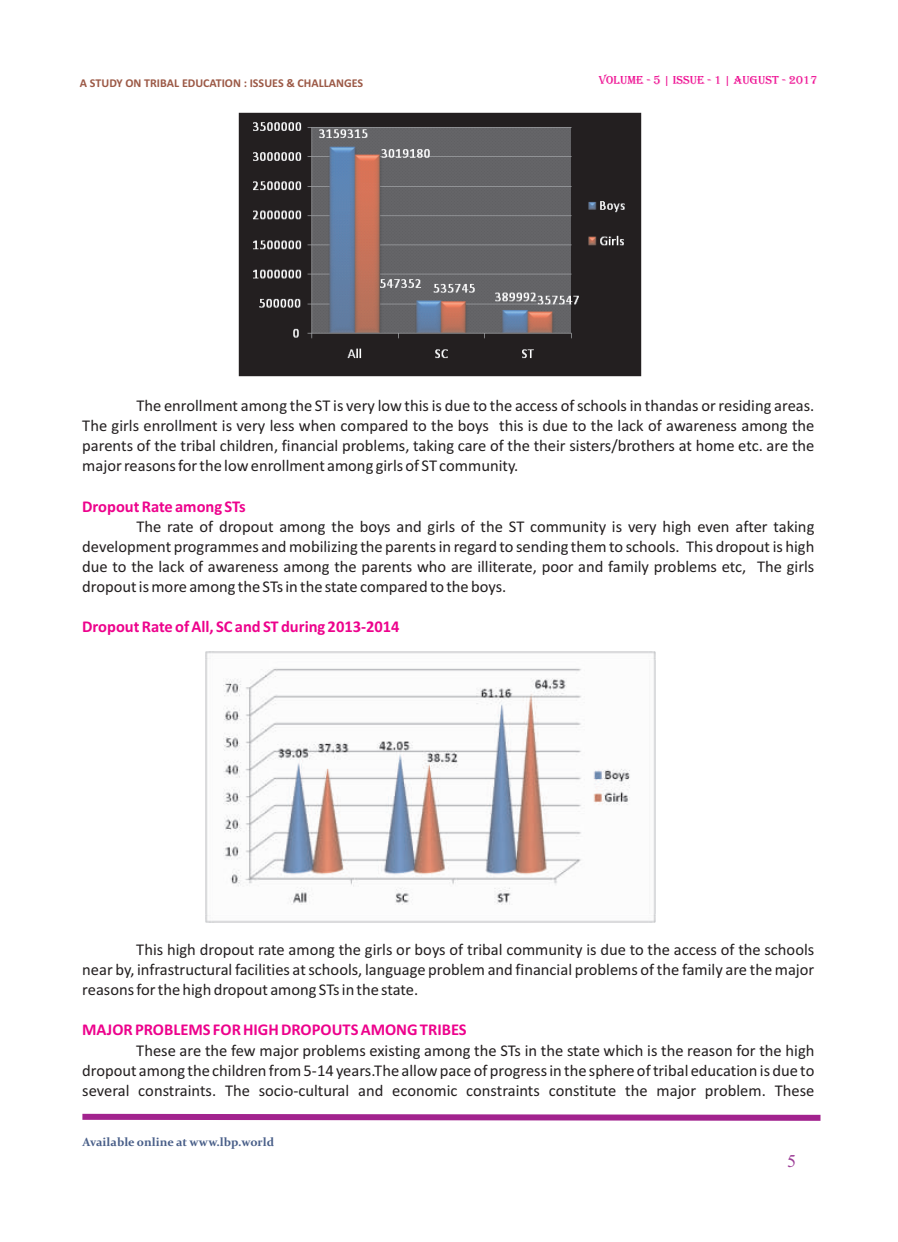
<style>
.page{position:relative;width:898px;height:1242px;background:#fff}
.page>*{position:absolute;margin:0;border:0;box-sizing:border-box;transform-origin:0 0}
.t1{font:18px "Times New Roman";color:#9c3d96}
.t2{font:16.5px/20.1px "Calibri";color:#231f20;text-align:justify}
.t3{font:700 16.5px "Calibri";color:#ed028c}
.t4{font:700 12px "Calibri";color:#9c5946}
.t5{font:700 12px "Constantia";color:#485e88}
.t6{font:12px "Algerian";color:#ed028c}
</style>
<div class="page">
<svg style="left:82px;top:1113px;width:739px;height:8px;background:#b959aa"></svg>
<img style="left:239px;top:112px;width:402px;height:264px">
<img style="left:205px;top:651px;width:449px;height:271px">
<p class="t4" style="left:80px;top:78px;width:284px">A STUDY ON TRIBAL EDUCATION : ISSUES &amp; CHALLANGES</p>
<p class="t6" style="left:598px;top:73px;width:220px">Volume - 5 | Issue - 1 | august - 2017</p>
<p class="t2" style="left:82px;top:397px;width:733px;text-indent:54px">The enrollment among the ST is very low this is due to the access of schools in thandas or residing areas.<br>The girls enrollment is very less when compared to the boys this is due to the lack of awareness among the parents of the tribal children, financial problems, taking care of the their sisters/brothers at home etc. are the major reasons for the low enrollment among girls of ST community.</p>
<p class="t3" style="left:82px;top:499px;width:165px">Dropout Rate among STs</p>
<p class="t2" style="left:82px;top:517px;width:733px;text-indent:54px">The rate of dropout among the boys and girls of the ST community is very high even after taking development programmes and mobilizing the parents in regard to sending them to schools. This dropout is high due to the lack of awareness among the parents who are illiterate, poor and family problems etc, The girls dropout is more among the STs in the state compared to the boys.</p>
<p class="t3" style="left:82px;top:620px;width:319px">Dropout Rate of All, SC and ST during 2013-2014</p>
<p class="t2" style="left:82px;top:940px;width:733px;text-indent:54px">This high dropout rate among the girls or boys of tribal community is due to the access of the schools near by, infrastructural facilities at schools, language problem and financial problems of the family are the major reasons for the high dropout among STs in the state.</p>
<p class="t3" style="left:82px;top:1023px;width:386px">MAJOR PROBLEMS FOR HIGH DROPOUTS AMONG TRIBES</p>
<p class="t2" style="left:82px;top:1041px;width:733px;text-indent:54px">These are the few major problems existing among the STs in the state which is the reason for the high dropout among the children from 5-14 years.The allow pace of progress in the sphere of tribal education is due to several constraints. The socio-cultural and economic constraints constitute the major problem. These</p>
<p class="t5" style="left:82px;top:1137px;width:193px">Available online at www.lbp.world</p>
<p class="t1" style="left:787px;top:1154px;width:10px">5</p>
</div>
